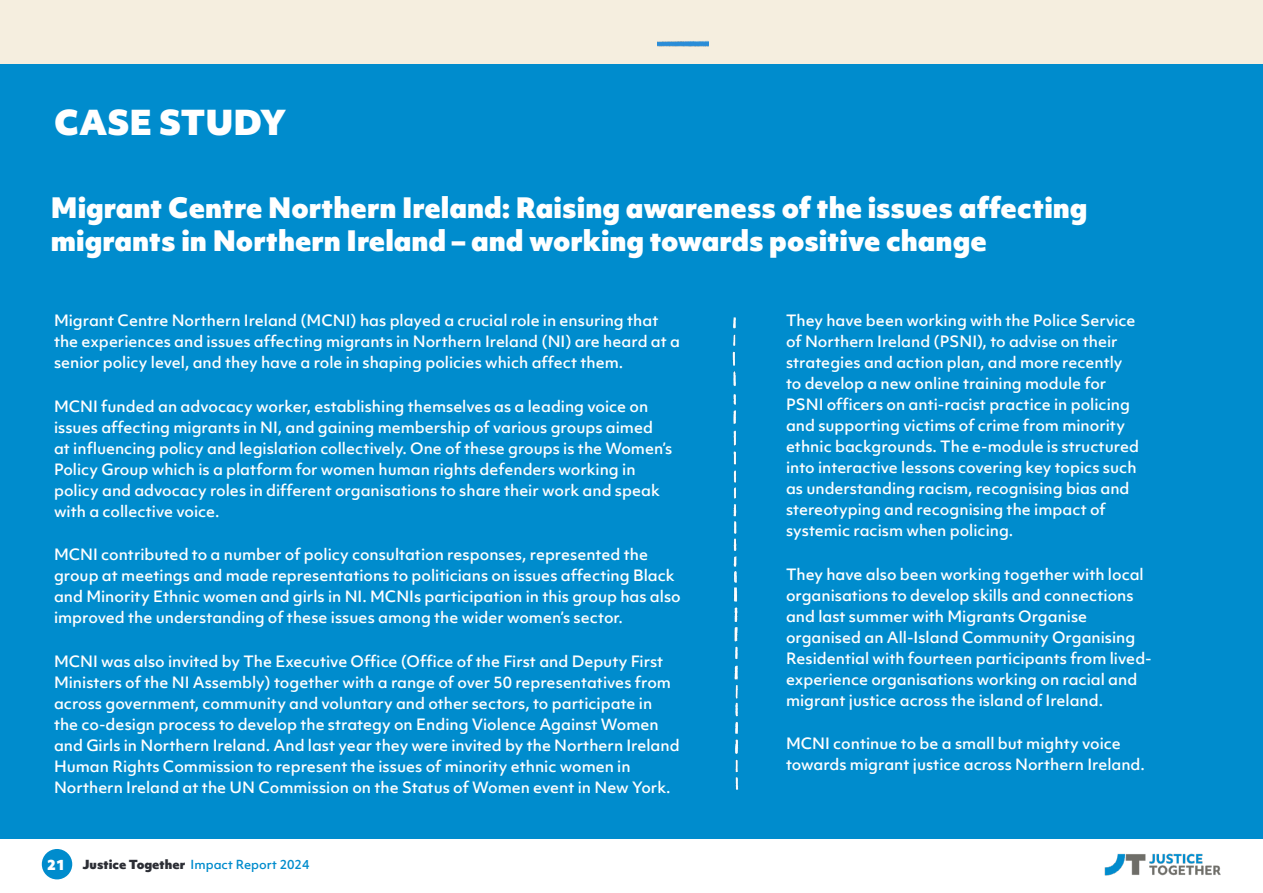
<style>
.page{position:relative;width:1263px;height:893px;background:#fff}
.page>*{position:absolute;margin:0;border:0;box-sizing:border-box;transform-origin:0 0}
.t1{font:900 33px "Objektiv Mk 1";color:#fff}
.t2{font:900 27px/32.4px "Objektiv Mk 1";color:#fff}
.t3{font:500 15px/21px "Objektiv Mk 1";color:#fff}
.t4{font:900 13.5px "Objektiv Mk 1";color:#fff}
.t5{font:500 12px "Objektiv Mk 1";color:#008ccd}
.s1{font-weight:900;color:#2c2e35}
</style>
<div class="page">
<div style="left:42px;top:849px;width:30px;height:30px;background:#008ccd;border-radius:50%"></div>
<img style="left:1104px;top:853px;width:117px;height:22px">
<div style="left:0;top:63px;width:1263px;height:776px;background:#008ccd"></div>
<div style="left:0;top:0;width:1263px;height:63px;background:#f5eedf"></div>
<img style="left:657px;top:41px;width:51px;height:6px">
<img style="left:732px;top:317px;width:7px;height:473px">
<h1 class="t1" style="left:54px;top:99px;width:234px">CASE STUDY</h1>
<h2 class="t2" style="left:51px;top:191px;width:1038px">Migrant Centre Northern Ireland: Raising awareness of the issues affecting migrants in Northern Ireland – and working towards positive change</h2>
<p class="t3" style="left:54px;top:310px;width:628px">Migrant Centre Northern Ireland (MCNI) has played a crucial role in ensuring that the experiences and issues affecting migrants in Northern Ireland (NI) are heard at a senior policy level, and they have a role in shaping policies which affect them.</p>
<p class="t3" style="left:54px;top:395px;width:620px">MCNI funded an advocacy worker, establishing themselves as a leading voice on issues affecting migrants in NI, and gaining membership of various groups aimed at influencing policy and legislation collectively. One of these groups is the Women’s Policy Group which is a platform for women human rights defenders working in policy and advocacy roles in different organisations to share their work and speak with a collective voice.</p>
<p class="t3" style="left:54px;top:544px;width:628px">MCNI contributed to a number of policy consultation responses, represented the group at meetings and made representations to politicians on issues affecting Black and Minority Ethnic women and girls in NI. MCNIs participation in this group has also improved the understanding of these issues among the wider women’s sector.</p>
<p class="t3" style="left:54px;top:650px;width:627px">MCNI was also invited by The Executive Office (Office of the First and Deputy First Ministers of the NI Assembly) together with a range of over 50 representatives from across government, community and voluntary and other sectors, to participate in the co-design process to develop the strategy on Ending Violence Against Women and Girls in Northern Ireland. And last year they were invited by the Northern Ireland Human Rights Commission to represent the issues of minority ethnic women in Northern Ireland at the UN Commission on the Status of Women event in New York.</p>
<p class="t4" style="left:47px;top:855px;width:20px">21</p>
<p class="t5" style="left:82px;top:856px;width:228px"><span class="s1">Justice Together</span> Impact Report 2024</p>
<p class="t3" style="left:786px;top:310px;width:355px">They have been working with the Police Service of Northern Ireland (PSNI), to advise on their strategies and action plan, and more recently to develop a new online training module for PSNI officers on anti-racist practice in policing and supporting victims of crime from minority ethnic backgrounds. The e-module is structured into interactive lessons covering key topics such as understanding racism, recognising bias and stereotyping and recognising the impact of systemic racism when policing.</p>
<p class="t3" style="left:786px;top:563px;width:367px">They have also been working together with local organisations to develop skills and connections and last summer with Migrants Organise organised an All-Island Community Organising Residential with fourteen participants from lived&shy;experience organisations working on racial and migrant justice across the island of Ireland.</p>
<p class="t3" style="left:786px;top:733px;width:360px">MCNI continue to be a small but mighty voice towards migrant justice across Northern Ireland.</p>
</div>
